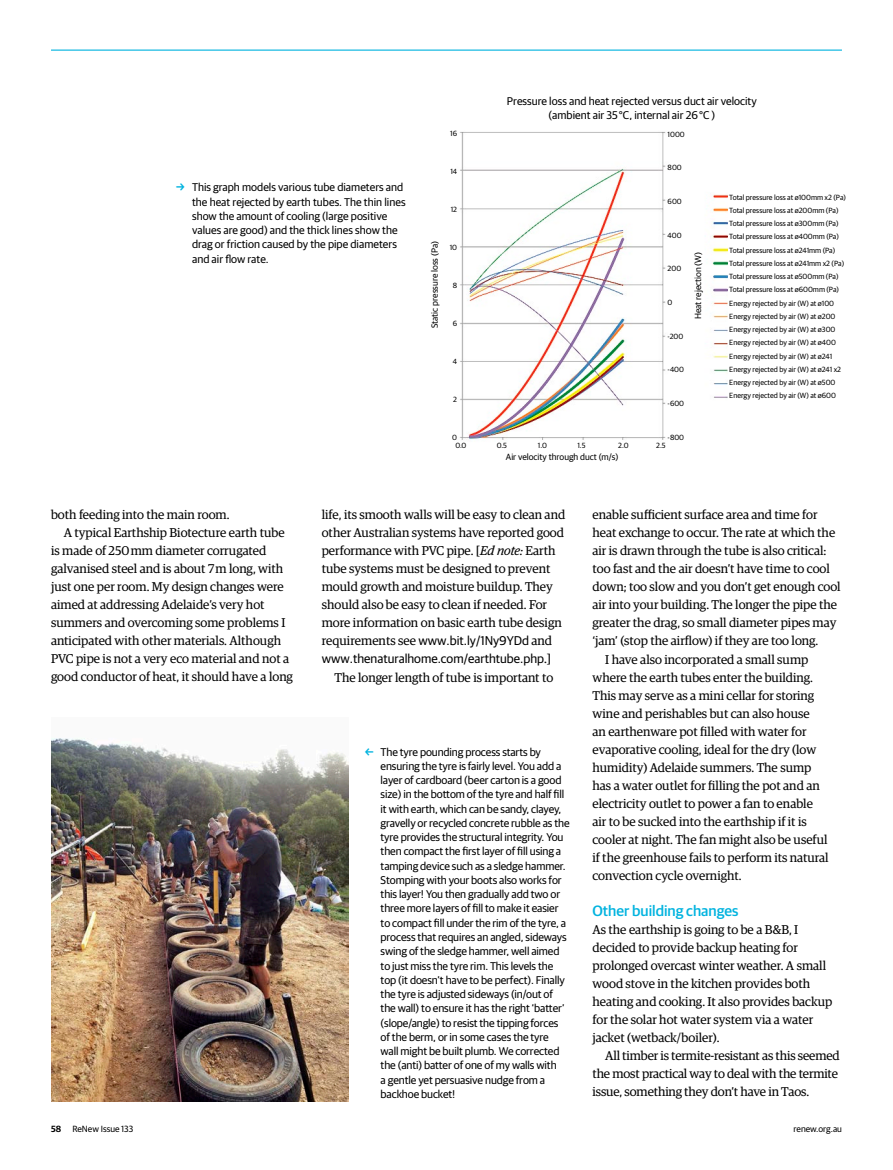
<style>
.page{position:relative;width:893px;height:1170px;background:#fff}
.page>*{position:absolute;margin:0;border:0;box-sizing:border-box;transform-origin:0 0}
.t1{font:500 15px "Guardian Sans";color:#00b3df}
.BODY{font:12.75px/18px "Guardian Egyp";color:#000}
.FIRST_PARA{font:12.75px/18px "Guardian Egyp";color:#000}
.BODY-2{font:12.75px "Guardian Sans";color:#000}
.t2{font:11.25px/14.2px "Guardian Sans";letter-spacing:-.01em;color:#000}
.DIAGRAM_AND_PHOTO_CR{font:9px "Guardian Sans";color:#000}
.DIAGRAM_AND_PHOTO_CR-2{font:7.5px "Guardian Sans";color:#000}
.s1{font-style:italic}
.s2{font-family:"Guardian Sans"}
.s3{font-family:"Guardian Egyp"}
.s4{font-weight:600}
</style>
<div class="page">
<hr style="left:51px;top:50px;width:791px;height:1px;background:#00b3df">
<img style="left:51px;top:738px;width:298px;height:362px">
<img style="left:460px;top:131px;width:268px;height:309px">
<p class="t2" style="left:192px;top:179px;width:215px">This graph models various tube diameters and the heat rejected by earth tubes. The thin lines show the amount of cooling (large positive values are good) and the thick lines show the drag or friction caused by the pipe diameters and air flow rate.</p>
<p class="DIAGRAM_AND_PHOTO_CR" style="left:428px;top:328px;width:89px;rotate:-90deg">Static pressure loss (Pa)</p>
<p class="DIAGRAM_AND_PHOTO_CR-2" style="left:450px;top:128px;width:8px">16</p>
<p class="DIAGRAM_AND_PHOTO_CR-2" style="left:450px;top:166px;width:8px">14</p>
<p class="DIAGRAM_AND_PHOTO_CR-2" style="left:451px;top:204px;width:8px">12</p>
<p class="DIAGRAM_AND_PHOTO_CR-2" style="left:450px;top:242px;width:9px">10</p>
<p class="DIAGRAM_AND_PHOTO_CR-2" style="left:453px;top:280px;width:6px">8</p>
<p class="DIAGRAM_AND_PHOTO_CR-2" style="left:453px;top:318px;width:6px">6</p>
<p class="DIAGRAM_AND_PHOTO_CR-2" style="left:453px;top:356px;width:6px">4</p>
<p class="DIAGRAM_AND_PHOTO_CR-2" style="left:453px;top:394px;width:5px">2</p>
<p class="DIAGRAM_AND_PHOTO_CR-2" style="left:452px;top:431px;width:6px">0</p>
<p class="t2" style="left:507px;top:93px;width:251px">Pressure loss and heat rejected versus duct air velocity</p>
<p class="t2" style="left:548px;top:107px;width:168px">(ambient air 35 °C, internal air 26 °C )</p>
<p class="DIAGRAM_AND_PHOTO_CR-2" style="left:668px;top:129px;width:19px">1000</p>
<p class="DIAGRAM_AND_PHOTO_CR-2" style="left:668px;top:162px;width:16px">800</p>
<p class="DIAGRAM_AND_PHOTO_CR-2" style="left:668px;top:196px;width:16px">600</p>
<p class="DIAGRAM_AND_PHOTO_CR-2" style="left:668px;top:229px;width:16px">400</p>
<p class="DIAGRAM_AND_PHOTO_CR-2" style="left:668px;top:263px;width:15px">200</p>
<p class="DIAGRAM_AND_PHOTO_CR-2" style="left:668px;top:297px;width:6px">0</p>
<p class="DIAGRAM_AND_PHOTO_CR-2" style="left:668px;top:330px;width:17px">-200</p>
<p class="DIAGRAM_AND_PHOTO_CR-2" style="left:668px;top:364px;width:18px">-400</p>
<p class="DIAGRAM_AND_PHOTO_CR-2" style="left:668px;top:398px;width:18px">-600</p>
<p class="DIAGRAM_AND_PHOTO_CR-2" style="left:668px;top:431px;width:18px">-800</p>
<p class="DIAGRAM_AND_PHOTO_CR" style="left:691px;top:319px;width:69px;rotate:-90deg">Heat rejection (W)</p>
<p class="DIAGRAM_AND_PHOTO_CR-2" style="left:729px;top:191px;width:118px">Total pressure loss at ø100mm x2 (Pa)</p>
<p class="DIAGRAM_AND_PHOTO_CR-2" style="left:729px;top:205px;width:111px">Total pressure loss at ø200mm (Pa)</p>
<p class="DIAGRAM_AND_PHOTO_CR-2" style="left:729px;top:218px;width:111px">Total pressure loss at ø300mm (Pa)</p>
<p class="DIAGRAM_AND_PHOTO_CR-2" style="left:729px;top:231px;width:111px">Total pressure loss at ø400mm (Pa)</p>
<p class="DIAGRAM_AND_PHOTO_CR-2" style="left:729px;top:244px;width:107px">Total pressure loss at ø241mm (Pa)</p>
<p class="DIAGRAM_AND_PHOTO_CR-2" style="left:729px;top:258px;width:116px">Total pressure loss at ø241mm x2 (Pa)</p>
<p class="DIAGRAM_AND_PHOTO_CR-2" style="left:729px;top:271px;width:111px">Total pressure loss at ø500mm (Pa)</p>
<p class="DIAGRAM_AND_PHOTO_CR-2" style="left:729px;top:284px;width:111px">Total pressure loss at ø600mm (Pa)</p>
<p class="DIAGRAM_AND_PHOTO_CR-2" style="left:729px;top:297px;width:106px">Energy rejected by air (W) at ø100</p>
<p class="DIAGRAM_AND_PHOTO_CR-2" style="left:729px;top:311px;width:108px">Energy rejected by air (W) at ø200</p>
<p class="DIAGRAM_AND_PHOTO_CR-2" style="left:729px;top:324px;width:108px">Energy rejected by air (W) at ø300</p>
<p class="DIAGRAM_AND_PHOTO_CR-2" style="left:729px;top:337px;width:108px">Energy rejected by air (W) at ø400</p>
<p class="DIAGRAM_AND_PHOTO_CR-2" style="left:729px;top:350px;width:104px">Energy rejected by air (W) at ø241</p>
<p class="DIAGRAM_AND_PHOTO_CR-2" style="left:729px;top:364px;width:113px">Energy rejected by air (W) at ø241 x2</p>
<p class="DIAGRAM_AND_PHOTO_CR-2" style="left:729px;top:377px;width:108px">Energy rejected by air (W) at ø500</p>
<p class="DIAGRAM_AND_PHOTO_CR-2" style="left:729px;top:390px;width:108px">Energy rejected by air (W) at ø600</p>
<p class="DIAGRAM_AND_PHOTO_CR-2" style="left:455px;top:440px;width:13px">0.0</p>
<p class="DIAGRAM_AND_PHOTO_CR-2" style="left:497px;top:440px;width:12px">0.5</p>
<p class="DIAGRAM_AND_PHOTO_CR-2" style="left:538px;top:440px;width:10px">1.0</p>
<p class="DIAGRAM_AND_PHOTO_CR-2" style="left:577px;top:440px;width:10px">1.5</p>
<p class="DIAGRAM_AND_PHOTO_CR-2" style="left:618px;top:440px;width:12px">2.0</p>
<p class="DIAGRAM_AND_PHOTO_CR-2" style="left:656px;top:440px;width:11px">2.5</p>
<p class="DIAGRAM_AND_PHOTO_CR" style="left:506px;top:451px;width:114px">Air velocity through duct (m/s)</p>
<p class="FIRST_PARA" style="left:51px;top:505px;width:180px">both feeding into the main room.</p>
<p class="BODY" style="left:51px;top:523px;width:243px;text-indent:13px">A typical Earthship Biotecture earth tube is made of 250 mm diameter corrugated galvanised steel and is about 7 m long, with just one per room. My design changes were aimed at addressing Adelaide’s very hot summers and overcoming some problems I anticipated with other materials. Although PVC pipe is not a very eco material and not a good conductor of heat, it should have a long</p>
<p class="BODY" style="left:322px;top:505px;width:245px">life, its smooth walls will be easy to clean and</p>
<p class="BODY" style="left:322px;top:523px;width:244px">other Australian systems have reported good</p>
<p class="BODY" style="left:322px;top:541px;width:235px">performance with PVC pipe. [<span class="s1">Ed note:</span> Earth</p>
<p class="BODY" style="left:322px;top:559px;width:230px">tube systems must be designed to prevent</p>
<p class="BODY" style="left:322px;top:577px;width:233px">mould growth and moisture buildup. They</p>
<p class="BODY" style="left:322px;top:595px;width:227px">should also be easy to clean if needed. For</p>
<p class="BODY" style="left:322px;top:613px;width:242px">more information on basic earth tube design</p>
<p class="BODY" style="left:322px;top:631px;width:232px">requirements see <span class="s2">www.bit.ly/1Ny9YDd</span> and</p>
<p class="BODY-2" style="left:322px;top:649px;width:231px">www.thenaturalhome.com/earthtube.php<span class="s3">.]</span></p>
<p class="BODY" style="left:334px;top:667px;width:220px">The longer length of tube is important to</p>
<p class="t2" style="left:381px;top:743px;width:190px">The tyre pounding process starts by ensuring the tyre is fairly level. You add a layer of cardboard (beer carton is a good size) in the bottom of the tyre and half fill it with earth, which can be sandy, clayey, gravelly or recycled concrete rubble as the tyre provides the structural integrity. You then compact the first layer of fill using a tamping device such as a sledge hammer.<br>Stomping with your boots also works for this layer! You then gradually add two or three more layers of fill to make it easier to compact fill under the rim of the tyre, a process that requires an angled, sideways swing of the sledge hammer, well aimed to just miss the tyre rim. This levels the top (it doesn’t have to be perfect). Finally the tyre is adjusted sideways (in/out of the wall) to ensure it has the right ‘batter’ (slope/angle) to resist the tipping forces of the berm, or in some cases the tyre<br>wall might be built plumb. We corrected the (anti) batter of one of my walls with<br>a gentle yet persuasive nudge from a backhoe bucket!</p>
<p class="BODY" style="left:592px;top:505px;width:250px">enable sufficient surface area and time for heat exchange to occur. The rate at which the air is drawn through the tube is also critical: too fast and the air doesn’t have time to cool down; too slow and you don’t get enough cool air into your building. The longer the pipe the greater the drag, so small diameter pipes may ‘jam’ (stop the airflow) if they are too long.</p>
<p class="BODY" style="left:592px;top:649px;width:238px;text-indent:13px">I have also incorporated a small sump where the earth tubes enter the building.<br>This may serve as a mini cellar for storing wine and perishables but can also house<br>an earthenware pot filled with water for evaporative cooling, ideal for the dry (low humidity) Adelaide summers. The sump has a water outlet for filling the pot and an electricity outlet to power a fan to enable air to be sucked into the earthship if it is cooler at night. The fan might also be useful if the greenhouse fails to perform its natural convection cycle overnight.</p>
<h3 class="t1" style="left:592px;top:899px;width:147px">Other building changes</h3>
<p class="FIRST_PARA" style="left:592px;top:919px;width:241px">As the earthship is going to be a B&amp;B, I decided to provide backup heating for prolonged overcast winter weather. A small wood stove in the kitchen provides both heating and cooking. It also provides backup for the solar hot water system via a water jacket (wetback/boiler).</p>
<p class="BODY" style="left:592px;top:1045px;width:249px;text-indent:13px">All timber is termite-resistant as this seemed the most practical way to deal with the termite issue, something they don’t have in Taos.</p>
<p class="DIAGRAM_AND_PHOTO_CR" style="left:51px;top:1121px;width:84px"><span class="s4">58</span> ReNew Issue 133</p>
<p class="DIAGRAM_AND_PHOTO_CR" style="left:793px;top:1121px;width:50px">renew.org.au</p>
</div>
